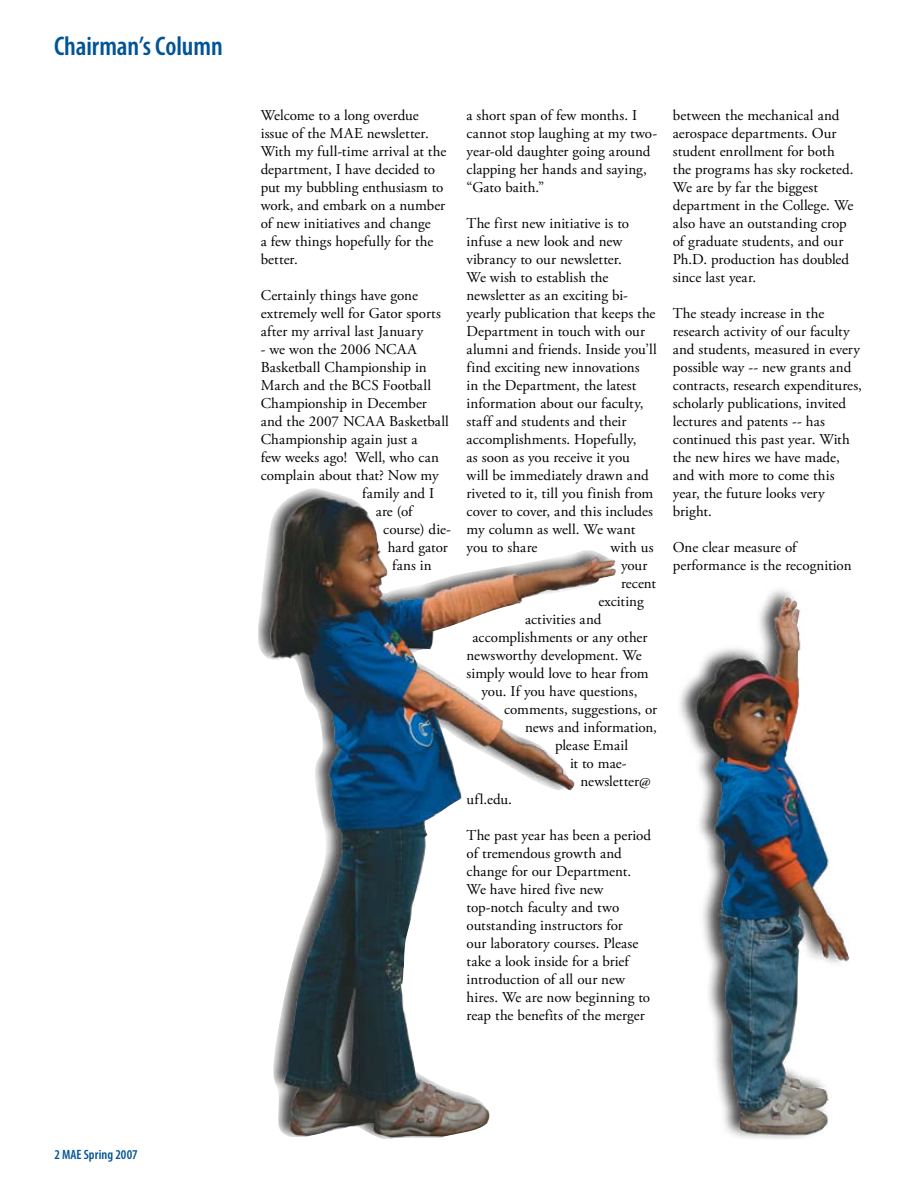
<style>
.page{position:relative;width:918px;height:1188px;background:#fff}
.page>*{position:absolute;margin:0;border:0;box-sizing:border-box;transform-origin:0 0}
.t1{font:600 condensed 27px "Myriad Pro";letter-spacing:-.005em;color:#005496}
.t2{font:15px/18px "Adobe Garamond Pro";color:#000}
.t3{font:600 condensed 13.5px "Myriad Pro";letter-spacing:.01em;color:#005496}
</style>
<div class="page">
<img style="left:680px;top:589px;width:170px;height:550px">
<img style="left:258px;top:488px;width:358px;height:651px">
<h1 class="t1" style="left:54px;top:29px;width:170px">Chairman’s Column</h1>
<p class="t2" style="left:261px;top:106px;width:187px">Welcome to a long overdue issue of the MAE newsletter.<br>With my full-time arrival at the department, I have decided to put my bubbling enthusiasm to work, and embark on a number of new initiatives and change<br>a few things hopefully for the better.</p>
<p class="t2" style="left:261px;top:286px;width:182px">Certainly things have gone extremely well for Gator sports after my arrival last January</p>
<p class="t2" style="left:261px;top:340px;width:158px">- we won the 2006 NCAA</p>
<p class="t2" style="left:261px;top:358px;width:168px">Basketball Championship in</p>
<p class="t2" style="left:261px;top:376px;width:172px">March and the BCS Football</p>
<p class="t2" style="left:261px;top:394px;width:168px">Championship in December</p>
<p class="t2" style="left:261px;top:412px;width:190px">and the 2007 NCAA Basketball</p>
<p class="t2" style="left:261px;top:430px;width:158px">Championship again just a</p>
<p class="t2" style="left:261px;top:448px;width:180px">few weeks ago! Well, who can</p>
<p class="t2" style="left:261px;top:466px;width:180px">complain about that? Now my</p>
<p class="t2" style="left:362px;top:484px;width:73px">family and I</p>
<p class="t2" style="left:376px;top:502px;width:38px">are (of</p>
<p class="t2" style="left:383px;top:520px;width:69px">course) die-</p>
<p class="t2" style="left:388px;top:538px;width:62px">hard gator</p>
<p class="t2" style="left:392px;top:556px;width:41px">fans in</p>
<p class="t2" style="left:467px;top:107px;width:192px">a short span of few months. I cannot stop laughing at my two&shy;year-old daughter going around clapping her hands and saying, “Gato baith.”</p>
<p class="t2" style="left:467px;top:215px;width:192px">The first new initiative is to infuse a new look and new vibrancy to our newsletter.<br>We wish to establish the newsletter as an exciting bi&shy;yearly publication that keeps the<br>Department in touch with our alumni and friends. Inside you’ll find exciting new innovations<br>in the Department, the latest information about our faculty, staff and students and their accomplishments. Hopefully,<br>as soon as you receive it you<br>will be immediately drawn and riveted to it, till you finish from cover to cover, and this includes my column as well. We want you to share</p>
<p class="t2" style="left:611px;top:539px;width:45px">with us</p>
<p class="t2" style="left:621px;top:557px;width:28px">your</p>
<p class="t2" style="left:621px;top:575px;width:37px">recent</p>
<p class="t2" style="left:599px;top:593px;width:47px">exciting</p>
<p class="t2" style="left:525px;top:611px;width:78px">activities and</p>
<p class="t2" style="left:473px;top:629px;width:177px">accomplishments or any other</p>
<p class="t2" style="left:467px;top:647px;width:177px">newsworthy development. We</p>
<p class="t2" style="left:467px;top:665px;width:184px">simply would love to hear from</p>
<p class="t2" style="left:482px;top:683px;width:157px">you. If you have questions,</p>
<p class="t2" style="left:504px;top:701px;width:155px">comments, suggestions, or</p>
<p class="t2" style="left:525px;top:719px;width:133px">news and information,</p>
<p class="t2" style="left:555px;top:737px;width:75px">please Email</p>
<p class="t2" style="left:570px;top:755px;width:58px">it to mae-</p>
<p class="t2" style="left:581px;top:773px;width:72px">newsletter@</p>
<p class="t2" style="left:467px;top:791px;width:47px">ufl.edu.</p>
<p class="t2" style="left:467px;top:827px;width:186px">The past year has been a period of tremendous growth and change for our Department.<br>We have hired five new top-notch faculty and two outstanding instructors for<br>our laboratory courses. Please take a look inside for a brief introduction of all our new hires. We are now beginning to reap the benefits of the merger</p>
<p class="t2" style="left:673px;top:106px;width:182px">between the mechanical and aerospace departments. Our student enrollment for both the programs has sky rocketed.<br>We are by far the biggest department in the College. We also have an outstanding crop of graduate students, and our<br>Ph.D. production has doubled since last year.</p>
<p class="t2" style="left:673px;top:304px;width:191px">The steady increase in the research activity of our faculty and students, measured in every possible way -- new grants and contracts, research expenditures, scholarly publications, invited lectures and patents -- has continued this past year. With the new hires we have made, and with more to come this year, the future looks very bright.</p>
<p class="t2" style="left:673px;top:538px;width:180px">One clear measure of performance is the recognition</p>
<p class="t3" style="left:54px;top:1146px;width:85px">2 MAE Spring 2007</p>
</div>
